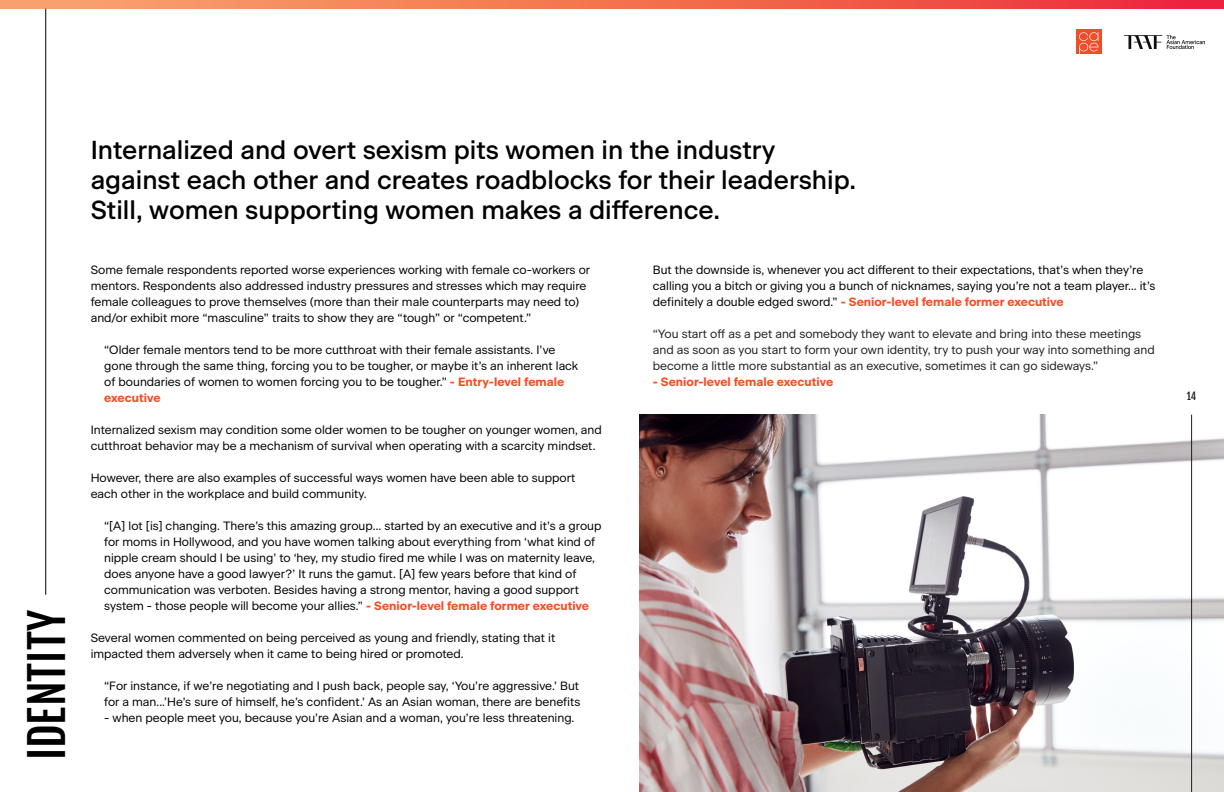
<style>
.page{position:relative;width:1224px;height:792px;background:#fff}
.page>*{position:absolute;margin:0;border:0;box-sizing:border-box;transform-origin:0 0}
.t1{font:45px "Fjalla One";color:#000}
.t2{font:500 26px/30px "Beausite Classic";color:#000}
.t3{font:12px/16px "Beausite Classic Clear";color:#000}
.t4{font:12px/16px "Beausite Classic Clear";color:#231f20}
.t5{font:700 12px "Beausite Classic";color:#f04e24}
.t6{font:10px "Fjalla One";color:#231f20}
.s1{font-family:"Beausite Classic";font-weight:700;color:#f04e24}
</style>
<div class="page">
<img style="left:639px;top:415px;width:585px;height:377px">
<hr style="left:1191px;top:415px;width:1px;height:377px;background:#231f20">
<img style="left:1077px;top:29px;width:25px;height:25px">
<svg style="left:0;top:0;width:1224px;height:9px;background:#f26d51"></svg>
<hr style="left:46px;top:9px;width:1px;height:586px;background:#000">
<img style="left:1125px;top:35px;width:79px;height:13px">
<p class="t1" style="left:20px;top:760px;width:151px;rotate:-90deg">IDENTITY</p>
<p class="t2" style="left:91px;top:133px;width:767px">Internalized and overt sexism pits women in the industry against each other and creates roadblocks for their leadership.<br>Still, women supporting women makes a difference.</p>
<p class="t3" style="left:91px;top:261px;width:501px">Some female respondents reported worse experiences working with female co-workers or mentors. Respondents also addressed industry pressures and stresses which may require female colleagues to prove themselves (more than their male counterparts may need to) and/or exhibit more “masculine” traits to show they are “tough” or “competent.”</p>
<p class="t3" style="left:104px;top:341px;width:476px">“Older female mentors tend to be more cutthroat with their female assistants. I’ve gone through the same thing, forcing you to be tougher, or maybe it’s an inherent lack of boundaries of women to women forcing you to be tougher.” <span class="s1">- Entry-level female executive</span></p>
<p class="t3" style="left:91px;top:421px;width:513px">Internalized sexism may condition some older women to be tougher on younger women, and cutthroat behavior may be a mechanism of survival when operating with a scarcity mindset.</p>
<p class="t3" style="left:91px;top:469px;width:486px">However, there are also examples of successful ways women have been able to support each other in the workplace and build community.</p>
<p class="t3" style="left:104px;top:517px;width:499px">“[A] lot [is] changing. There’s this amazing group… started by an executive and it’s a group for moms in Hollywood, and you have women talking about everything from ‘what kind of nipple cream should I be using’ to ‘hey, my studio fired me while I was on maternity leave, does anyone have a good lawyer?’ It runs the gamut. [A] few years before that kind of communication was verboten. Besides having a strong mentor, having a good support system - those people will become your allies.” <span class="s1">- Senior-level female former executive</span></p>
<p class="t3" style="left:91px;top:629px;width:466px">Several women commented on being perceived as young and friendly, stating that it impacted them adversely when it came to being hired or promoted.</p>
<p class="t3" style="left:104px;top:677px;width:478px">“For instance, if we’re negotiating and I push back, people say, ‘You’re aggressive.’ But for a man...’He’s sure of himself, he’s confident.’ As an Asian woman, there are benefits</p>
<p class="t3" style="left:104px;top:709px;width:472px">- when people meet you, because you’re Asian and a woman, you’re less threatening.</p>
<p class="t3" style="left:653px;top:261px;width:504px">But the downside is, whenever you act different to their expectations, that’s when they’re calling you a bitch or giving you a bunch of nicknames, saying you’re not a team player… it’s definitely a double edged sword.” <span class="s1">- Senior-level female former executive</span></p>
<p class="t4" style="left:653px;top:325px;width:504px">“You start off as a pet and somebody they want to elevate and bring into these meetings and as soon as you start to form your own identity, try to push your way into something and become a little more substantial as an executive, sometimes it can go sideways.”</p>
<p class="t5" style="left:653px;top:373px;width:182px">- Senior-level female executive</p>
<p class="t6" style="left:1187px;top:390px;width:11px">14</p>
</div>
